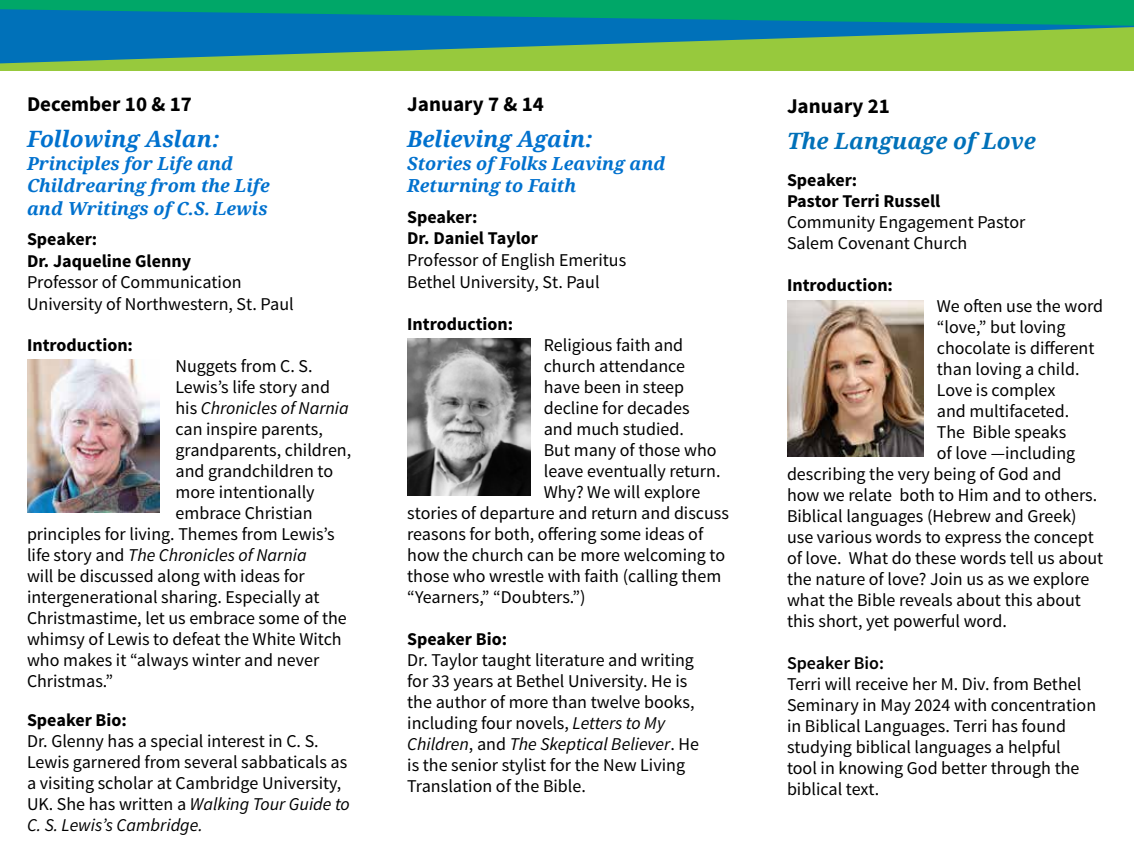
<style>
.page{position:relative;width:1134px;height:864px;background:#fff}
.page>*{position:absolute;margin:0;border:0;box-sizing:border-box;transform-origin:0 0}
.t1{font:italic 700 22.5px "Noto Serif";color:#0071ce}
.t2{font:italic 700 22.5px "Noto Serif";color:#0071b9}
.t3{font:700 21px "Source Sans Pro";color:#000}
.t4{font:18px/21px "Source Sans Pro";color:#000}
.t5{font:700 18px/21.6px "Source Sans Pro";color:#000}
.t6{font:italic 700 18px/22.5px "Noto Serif";color:#0071ce}
.t7{font:italic 18px "Source Sans Pro";color:#000}
.t8{font:600 18px "Source Sans Pro";color:#000}
.s1{font-style:normal}
.s2{font-style:italic}
</style>
<div class="page">
<div style="left:0;top:0;width:1134px;height:40px;background:#00a768"></div>
<div style="left:0;top:27px;width:1134px;height:43px;background:#97c93d"></div>
<svg style="left:0;top:9px;width:1134px;height:54px"></svg>
<img style="left:787px;top:301px;width:136px;height:155px">
<img style="left:27px;top:359px;width:133px;height:154px">
<img style="left:407px;top:338px;width:123px;height:158px">
<p class="t3" style="left:27px;top:91px;width:167px">December 10 &amp; 17</p>
<p class="t1" style="left:27px;top:123px;width:195px">Following Aslan:</p>
<p class="t6" style="left:27px;top:151px;width:244px">Principles for Life and<br>Childrearing from the Life and Writings of C.S. Lewis</p>
<p class="t5" style="left:27px;top:229px;width:166px">Speaker:<br>Dr. Jaqueline Glenny</p>
<p class="t4" style="left:27px;top:272px;width:268px;line-height:21.6px">Professor of Communication<br>University of Northwestern, St. Paul</p>
<p class="t5" style="left:27px;top:335px;width:108px">Introduction:</p>
<p class="t4" style="left:176px;top:356px;width:139px">Nuggets from C. S.</p>
<p class="t4" style="left:176px;top:377px;width:156px">Lewis’s life story and</p>
<p class="t7" style="left:176px;top:397px;width:175px"><span class="s1">his</span> Chronicles of Narnia</p>
<p class="t4" style="left:176px;top:419px;width:149px">can inspire parents,</p>
<p class="t4" style="left:176px;top:440px;width:177px">grandparents, children,</p>
<p class="t4" style="left:176px;top:461px;width:159px">and grandchildren to</p>
<p class="t4" style="left:176px;top:482px;width:141px">more intentionally</p>
<p class="t4" style="left:176px;top:503px;width:139px">embrace Christian</p>
<p class="t4" style="left:27px;top:524px;width:309px">principles for living. Themes from Lewis’s</p>
<p class="t7" style="left:27px;top:544px;width:281px"><span class="s1">life story and</span> The Chronicles of Narnia</p>
<p class="t4" style="left:27px;top:566px;width:279px">will be discussed along with ideas for</p>
<p class="t4" style="left:27px;top:587px;width:294px">intergenerational sharing. Especially at</p>
<p class="t4" style="left:27px;top:608px;width:321px">Christmastime, let us embrace some of the</p>
<p class="t4" style="left:27px;top:629px;width:316px">whimsy of Lewis to defeat the White Witch</p>
<p class="t4" style="left:27px;top:650px;width:294px">who makes it “always winter and never</p>
<p class="t4" style="left:27px;top:671px;width:88px">Christmas.”</p>
<p class="t5" style="left:27px;top:710px;width:101px">Speaker Bio:</p>
<p class="t4" style="left:27px;top:731px;width:324px">Dr. Glenny has a special interest in C. S.<br>Lewis garnered from several sabbaticals as a visiting scholar at Cambridge University, UK. She has written a <span class="s2">Walking Tour Guide to C. S. Lewis’s Cambridge.</span></p>
<p class="t3" style="left:407px;top:91px;width:138px">January 7 &amp; 14</p>
<p class="t1" style="left:407px;top:123px;width:187px">Believing Again:</p>
<p class="t6" style="left:407px;top:151px;width:260px">Stories of Folks Leaving and<br>Returning to Faith</p>
<p class="t5" style="left:407px;top:207px;width:132px">Speaker:<br>Dr. Daniel Taylor</p>
<p class="t4" style="left:407px;top:249px;width:221px;line-height:21.6px">Professor of English Emeritus<br>Bethel University, St. Paul</p>
<p class="t5" style="left:407px;top:313px;width:108px">Introduction:</p>
<p class="t4" style="left:544px;top:334px;width:141px">Religious faith and</p>
<p class="t4" style="left:544px;top:355px;width:143px">church attendance</p>
<p class="t4" style="left:544px;top:376px;width:142px">have been in steep</p>
<p class="t4" style="left:544px;top:397px;width:147px">decline for decades</p>
<p class="t4" style="left:544px;top:418px;width:142px">and much studied.</p>
<p class="t4" style="left:544px;top:439px;width:174px">But many of those who</p>
<p class="t4" style="left:544px;top:460px;width:178px">leave eventually return.</p>
<p class="t4" style="left:544px;top:481px;width:158px">Why? We will explore</p>
<p class="t4" style="left:407px;top:502px;width:323px">stories of departure and return and discuss</p>
<p class="t4" style="left:407px;top:523px;width:298px">reasons for both, offering some ideas of</p>
<p class="t4" style="left:407px;top:544px;width:320px">how the church can be more welcoming to</p>
<p class="t4" style="left:407px;top:565px;width:316px">those who wrestle with faith (calling them</p>
<p class="t4" style="left:407px;top:586px;width:180px">“Yearners,” “Doubters.”)</p>
<p class="t5" style="left:407px;top:629px;width:101px">Speaker Bio:</p>
<p class="t4" style="left:407px;top:650px;width:293px">Dr. Taylor taught literature and writing for 33 years at Bethel University. He is the author of more than twelve books, including four novels, <span class="s2">Letters to My Children</span>, and <span class="s2">The Skeptical Believer</span>. He is the senior stylist for the New Living Translation of the Bible.</p>
<p class="t3" style="left:787px;top:92px;width:104px">January 21</p>
<p class="t2" style="left:787px;top:125px;width:250px">The Language of Love</p>
<p class="t5" style="left:787px;top:169px;width:155px">Speaker:<br>Pastor Terri Russell</p>
<p class="t4" style="left:787px;top:212px;width:240px">Community Engagement Pastor<br>Salem Covenant Church</p>
<p class="t5" style="left:787px;top:275px;width:108px">Introduction:</p>
<p class="t4" style="left:937px;top:296px;width:168px">We often use the word</p>
<p class="t4" style="left:937px;top:317px;width:130px">“love,” but loving</p>
<p class="t4" style="left:937px;top:338px;width:159px">chocolate is different</p>
<p class="t4" style="left:937px;top:359px;width:144px">than loving a child.</p>
<p class="t4" style="left:937px;top:380px;width:120px">Love is complex</p>
<p class="t4" style="left:937px;top:401px;width:134px">and multifaceted.</p>
<p class="t4" style="left:937px;top:422px;width:131px">The Bible speaks</p>
<p class="t4" style="left:937px;top:443px;width:140px">of love —including</p>
<p class="t4" style="left:787px;top:464px;width:276px">describing the very being of God and</p>
<p class="t4" style="left:787px;top:485px;width:312px">how we relate both to Him and to others.</p>
<p class="t4" style="left:787px;top:506px;width:291px">Biblical languages (Hebrew and Greek)</p>
<p class="t4" style="left:787px;top:527px;width:308px">use various words to express the concept</p>
<p class="t4" style="left:787px;top:548px;width:318px">of love. What do these words tell us about</p>
<p class="t4" style="left:787px;top:569px;width:304px">the nature of love? Join us as we explore</p>
<p class="t4" style="left:787px;top:590px;width:296px">what the Bible reveals about this about</p>
<p class="t4" style="left:787px;top:611px;width:221px">this short, yet powerful word.</p>
<p class="t8" style="left:787px;top:652px;width:98px">Speaker Bio:</p>
<p class="t4" style="left:787px;top:674px;width:311px">Terri will receive her M. Div. from Bethel Seminary in May 2024 with concentration in Biblical Languages. Terri has found studying biblical languages a helpful<br>tool in knowing God better through the biblical text.</p>
</div>
